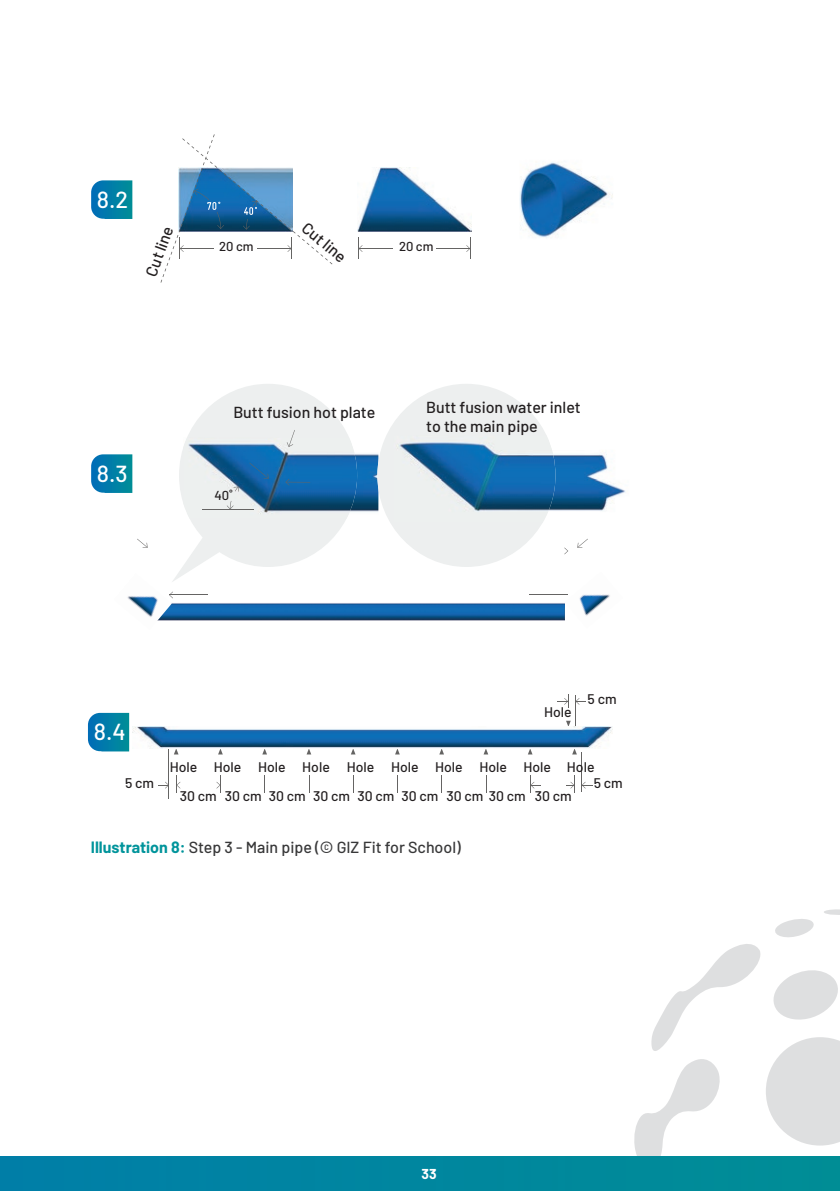
<style>
.page{position:relative;width:840px;height:1191px;background:#fff}
.page>*{position:absolute;margin:0;border:0;box-sizing:border-box;transform-origin:0 0}
.t1{font:500 23.2px "Barlow";color:#fff}
.t2{font:500 16px/19.2px "Barlow";letter-spacing:-.005em;color:#231f20}
.t3{font:500 16px "Barlow";color:#383839}
.t4{font:500 14px/16px "Barlow";letter-spacing:-.005em;color:#231f20}
.t5{font:700 14px "Barlow";color:#fff}
.t6{font:500 13px "Barlow";letter-spacing:-.005em;color:#231f20}
.s1{font-weight:700;color:#00949b}
</style>
<div class="page">
<svg style="left:632px;top:909px;width:207px;height:248px"></svg>
<div style="left:0;top:1157px;width:839px;height:34px;background:#00869f"></div>
<div style="left:179px;top:384px;width:178px;height:183px;background:#edefef;border-radius:50%"></div>
<img style="left:357px;top:453px;width:21px;height:59px">
<img style="left:183px;top:438px;width:174px;height:76px">
<svg style="left:249px;top:463px;width:19px;height:16px"></svg>
<svg style="left:285px;top:479px;width:25px;height:6px"></svg>
<svg style="left:286px;top:430px;width:9px;height:17px"></svg>
<svg style="left:233px;top:486px;width:5px;height:5px"></svg>
<svg style="left:226px;top:501px;width:7px;height:8px"></svg>
<img style="left:595px;top:178px;width:18px;height:27px">
<div style="left:377px;top:384px;width:178px;height:183px;background:#edefef;border-radius:50%"></div>
<img style="left:555px;top:451px;width:71px;height:60px">
<img style="left:399px;top:435px;width:156px;height:86px">
<hr style="left:202px;top:509px;width:52px;height:1px;background:#656463">
<hr style="left:169px;top:595px;width:39px;height:1px;background:#656463">
<svg style="left:137px;top:539px;width:10px;height:9px"></svg>
<svg style="left:577px;top:539px;width:10px;height:9px"></svg>
<hr style="left:529px;top:595px;width:38px;height:1px;background:#656463">
<svg style="left:564px;top:547px;width:4px;height:7px"></svg>
<img style="left:172px;top:603px;width:392px;height:17px">
<img style="left:127px;top:592px;width:45px;height:29px">
<img style="left:564px;top:594px;width:46px;height:27px">
<svg style="left:172px;top:537px;width:47px;height:45px"></svg>
<svg style="left:91px;top:134px;width:504px;height:149px"></svg>
<svg style="left:91px;top:454px;width:41px;height:39px;background:#0e84ac"></svg>
<hr style="left:530px;top:785px;width:43px;height:1px;background:#656463">
<svg style="left:582px;top:781px;width:9px;height:7px"></svg>
<svg style="left:575px;top:698px;width:10px;height:7px"></svg>
<svg style="left:158px;top:781px;width:10px;height:7px"></svg>
<hr style="left:168px;top:748px;width:1px;height:51px;background:#656463">
<hr style="left:581px;top:752px;width:1px;height:40px;background:#656463">
<hr style="left:574px;top:695px;width:1px;height:32px;background:#656463">
<svg style="left:570px;top:775px;width:5px;height:17px"></svg>
<svg style="left:557px;top:694px;width:12px;height:13px"></svg>
<svg style="left:176px;top:775px;width:4px;height:17px"></svg>
<svg style="left:353px;top:775px;width:1px;height:17px"></svg>
<svg style="left:264px;top:775px;width:1px;height:17px"></svg>
<svg style="left:216px;top:775px;width:5px;height:17px"></svg>
<svg style="left:397px;top:775px;width:1px;height:17px"></svg>
<svg style="left:441px;top:775px;width:1px;height:17px"></svg>
<svg style="left:530px;top:775px;width:4px;height:17px"></svg>
<svg style="left:566px;top:720px;width:4px;height:6px"></svg>
<svg style="left:174px;top:749px;width:4px;height:5px"></svg>
<svg style="left:218px;top:749px;width:5px;height:5px"></svg>
<svg style="left:262px;top:749px;width:5px;height:5px"></svg>
<svg style="left:306px;top:749px;width:5px;height:5px"></svg>
<svg style="left:351px;top:749px;width:4px;height:5px"></svg>
<svg style="left:395px;top:749px;width:4px;height:5px"></svg>
<svg style="left:439px;top:749px;width:5px;height:5px"></svg>
<svg style="left:483px;top:749px;width:5px;height:5px"></svg>
<svg style="left:528px;top:749px;width:4px;height:5px"></svg>
<svg style="left:572px;top:749px;width:4px;height:5px"></svg>
<img style="left:132px;top:726px;width:480px;height:22px">
<div style="left:541px;top:782px;width:24px;height:7px;background:#fff"></div>
<svg style="left:88px;top:713px;width:41px;height:38px;background:#0982aa"></svg>
<h1 class="t1" style="left:97px;top:182px;width:33px">8.2</h1>
<p class="t2" style="left:140px;top:272px;width:54px;rotate:-70deg">Cut line</p>
<p class="t2" style="left:311px;top:217px;width:54px;rotate:40deg">Cut line</p>
<p class="t6" style="left:219px;top:237px;width:36px">20 cm</p>
<p class="t6" style="left:399px;top:237px;width:36px">20 cm</p>
<h1 class="t1" style="left:97px;top:456px;width:32px">8.3</h1>
<p class="t2" style="left:233px;top:401px;width:143px">Butt fusion hot plate</p>
<p class="t2" style="left:426px;top:396px;width:156px">Butt fusion water inlet to the main pipe</p>
<p class="t6" style="left:214px;top:485px;width:20px">40˚</p>
<h1 class="t1" style="left:94px;top:715px;width:33px">8.4</h1>
<p class="t4" style="left:543px;top:702px;width:29px">Hole</p>
<p class="t4" style="left:587px;top:689px;width:31px">5 cm</p>
<p class="t4" style="left:125px;top:773px;width:31px">5 cm</p>
<p class="t4" style="left:170px;top:757px;width:29px">Hole</p>
<p class="t4" style="left:593px;top:757px;width:31px;text-indent:-379px">Hole Hole Hole Hole Hole Hole Hole Hole Hole<br>5 cm</p>
<p class="t4" style="left:180px;top:786px;width:347px">30 cm 30 cm 30 cm 30 cm 30 cm 30 cm 30 cm 30 cm</p>
<p class="t4" style="left:534px;top:786px;width:38px">30 cm</p>
<p class="t3" style="left:91px;top:835px;width:371px"><span class="s1">Illustration 8:</span> Step 3 - Main pipe (© GIZ Fit for School)</p>
<p class="t5" style="left:421px;top:1163px;width:17px">33</p>
</div>
